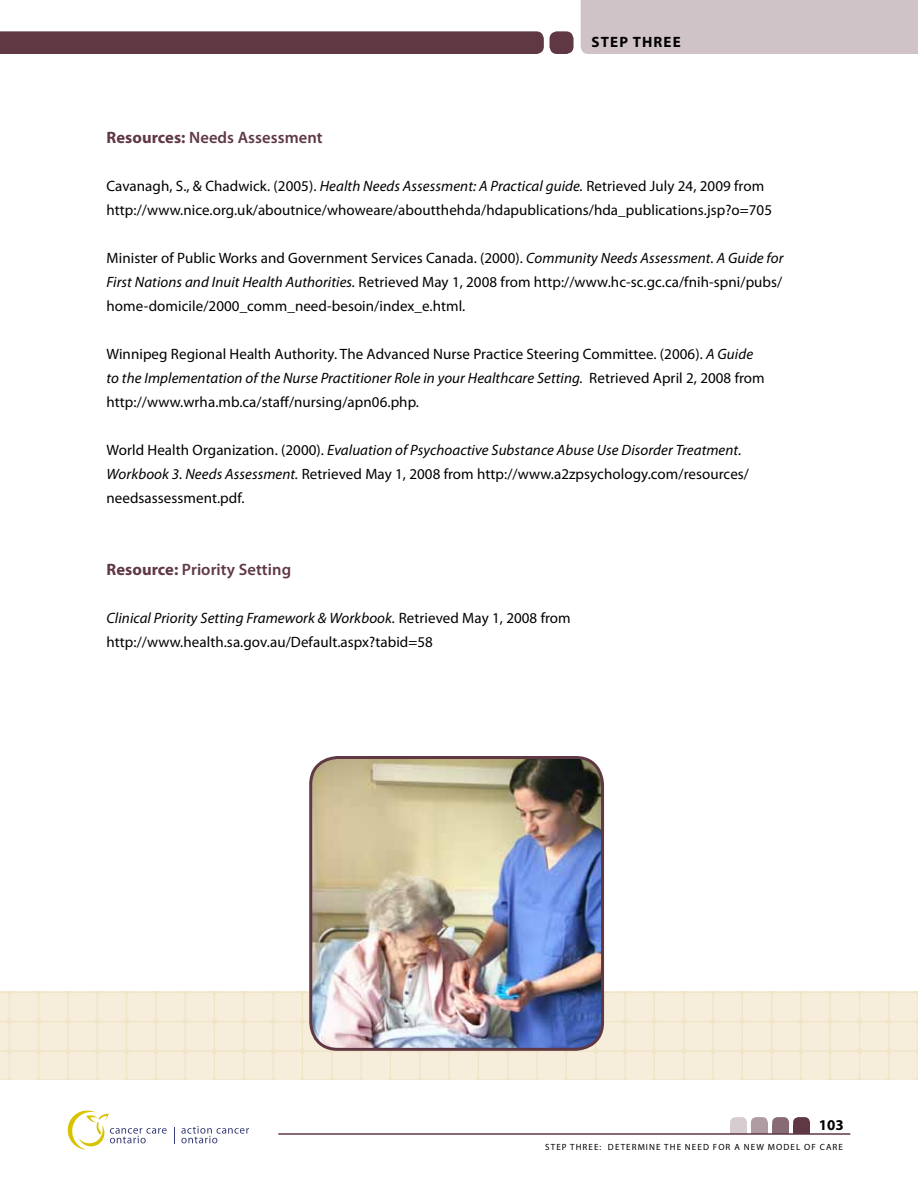
<style>
.page{position:relative;width:918px;height:1188px;background:#fff}
.page>*{position:absolute;margin:0;border:0;box-sizing:border-box;transform-origin:0 0}
.t1{font:600 16.5px "Myriad Pro";letter-spacing:.005em;color:#5f3844}
.t2{font:15px/24px "Myriad Pro";letter-spacing:.005em;color:#000}
.t3{font:700 15px "Myriad Pro";letter-spacing:.075em;color:#000}
.t4{font:9px "Myriad Pro";letter-spacing:.12em;color:#000}
.s1{font-weight:700}
.s2{font-style:italic}
</style>
<div class="page">
<div style="left:0;top:31px;width:544px;height:23px;background:#5f3844"></div>
<svg style="left:181px;top:1126px;width:68px;height:17px"></svg>
<svg style="left:174px;top:1127px;width:1px;height:16px"></svg>
<svg style="left:67px;top:1110px;width:100px;height:40px"></svg>
<div style="left:793px;top:1117px;width:17px;height:17px;background:#5f3844;border-radius:5px"></div>
<div style="left:793px;top:1126px;width:17px;height:8px;background:#5f3844"></div>
<div style="left:772px;top:1117px;width:17px;height:17px;background:#876a73;border-radius:5px"></div>
<div style="left:772px;top:1126px;width:17px;height:8px;background:#876a73"></div>
<div style="left:751px;top:1117px;width:17px;height:17px;background:#af9ca2;border-radius:5px"></div>
<div style="left:751px;top:1123px;width:17px;height:11px;background:#af9ca2"></div>
<div style="left:730px;top:1117px;width:17px;height:17px;background:#d7cdd0;border-radius:5px"></div>
<div style="left:730px;top:1123px;width:17px;height:11px;background:#d7cdd0"></div>
<hr style="left:278px;top:1133px;width:572px;height:2px;background:#5f3844">
<div style="left:581px;top:0;width:252px;height:54px;background:#cfc3c7"></div>
<div style="left:550px;top:31px;width:24px;height:23px;background:#5f3844;border-radius:8px"></div>
<div style="left:833px;top:0;width:85px;height:54px;background:#cfc3c7"></div>
<svg style="left:0;top:991px;width:918px;height:89px;background:#f5ecd8"></svg>
<img style="left:311px;top:758px;width:292px;height:291px">
<div style="left:309px;top:756px;width:295px;height:295px;border:3px solid #5f3844;border-radius:27px"></div>
<p class="t3" style="left:592px;top:32px;width:91px">STEP THREE</p>
<p class="t1" style="left:106px;top:127px;width:218px"><span class="s1">Resources:</span> Needs Assessment</p>
<p class="t2" style="left:106px;top:174px;width:667px">Cavanagh, S., &amp; Chadwick. (2005). <span class="s2">Health Needs Assessment: A Practical guide.</span> Retrieved July 24, 2009 from http://www.nice.org.uk/aboutnice/whoweare/aboutthehda/hdapublications/hda_publications.jsp?o=705</p>
<p class="t2" style="left:107px;top:246px;width:679px;text-align:justify">Minister of Public Works and Government Services Canada. (2000). <span class="s2">Community Needs Assessment. A Guide for First Nations and Inuit Health Authorities.</span> Retrieved May 1, 2008 from http://www.hc-sc.gc.ca/fnih-spni/pubs/ home-domicile/2000_comm_need-besoin/index_e.html.</p>
<p class="t2" style="left:107px;top:342px;width:660px">Winnipeg Regional Health Authority. The Advanced Nurse Practice Steering Committee. (2006). <span class="s2">A Guide to the Implementation of the Nurse Practitioner Role in your Healthcare Setting.</span> Retrieved April 2, 2008 from http://www.wrha.mb.ca/staff/nursing/apn06.php.</p>
<p class="t2" style="left:107px;top:438px;width:644px">World Health Organization. (2000). <span class="s2">Evaluation of Psychoactive Substance Abuse Use Disorder Treatment.<br>Workbook 3. Needs Assessment.</span> Retrieved May 1, 2008 from http://www.a2zpsychology.com/resources/ needsassessment.pdf.</p>
<p class="t1" style="left:106px;top:559px;width:186px"><span class="s1">Resource:</span> Priority Setting</p>
<p class="t2" style="left:106px;top:606px;width:466px"><span class="s2">Clinical Priority Setting Framework &amp; Workbook.</span> Retrieved May 1, 2008 from http://www.health.sa.gov.au/Default.aspx?tabid=58</p>
<p class="t3" style="left:819px;top:1115px;width:26px">103</p>
<p class="t4" style="left:545px;top:1141px;width:76px">STEP THREE: Deter</p>
<p class="t4" style="left:638px;top:1141px;width:34px">mine the</p>
<p class="t4" style="left:685px;top:1141px;width:7px">Need</p>
<p class="t4" style="left:713px;top:1141px;width:126px">for a New Model of Care</p>
</div>
